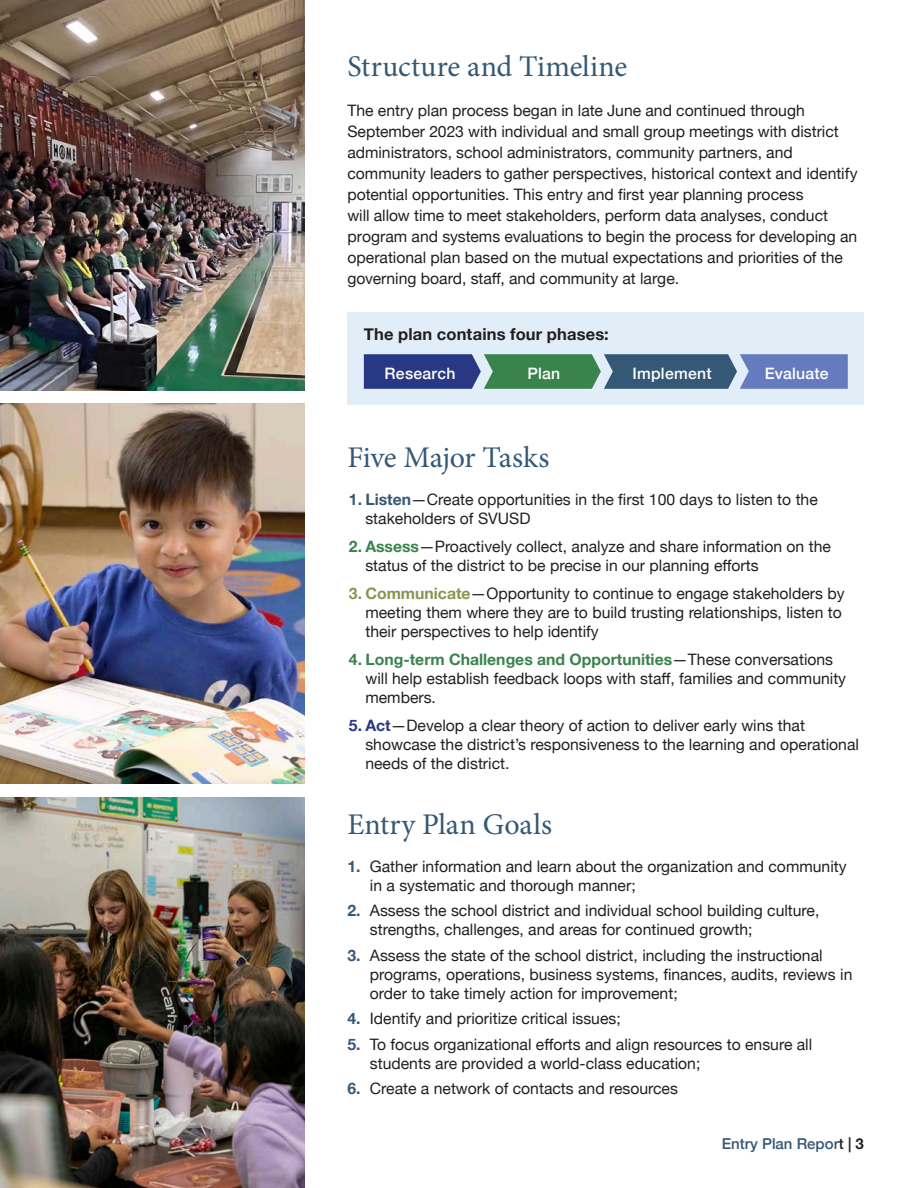
<style>
.page{position:relative;width:918px;height:1188px;background:#fff}
.page>*{position:absolute;margin:0;border:0;box-sizing:border-box;transform-origin:0 0}
.Header_1{font:30px "Minion Pro";letter-spacing:-.005em;color:#345876}
.body_text{font:700 16.5px "Helvetica Neue";letter-spacing:.01em;color:#231f20}
.numbered_list{font:15.75px/18.9px "Helvetica Neue";color:#231f20}
.body_text-2{font:15.75px/21px "Helvetica Neue";color:#231f20}
.body_text-3{font:500 15.75px "Helvetica Neue";letter-spacing:.015em;color:#fff}
.t1{font:500 15px "Helvetica Neue";color:#345876}
.s1{font-weight:700;color:#345876}
.s2{font-weight:700;color:#39834c}
.s3{font-weight:700;color:#8b934f}
.s4{font-weight:700;color:#293885}
.s5{color:#231f20}
.s6{font-weight:700;color:#231f20}
</style>
<div class="page">
<div style="left:347px;top:312px;width:517px;height:92px;background:#e1eef7"></div>
<svg style="left:364px;top:354px;width:484px;height:35px;background:#4b6e89"></svg>
<img style="left:0;top:0;width:305px;height:391px">
<img style="left:0;top:797px;width:305px;height:391px">
<img style="left:0;top:403px;width:305px;height:380px">
<p class="Header_1" style="left:347px;top:46px;width:281px">Structure and Timeline</p>
<p class="body_text-2" style="left:347px;top:101px;width:512px">The entry plan process began in late June and continued through September 2023 with individual and small group meetings with district administrators, school administrators, community partners, and community leaders to gather perspectives, historical context and identify potential opportunities. This entry and first year planning process<br>will allow time to meet stakeholders, perform data analyses, conduct program and systems evaluations to begin the process for developing an operational plan based on the mutual expectations and priorities of the governing board, staff, and community at large.</p>
<p class="body_text" style="left:364px;top:321px;width:246px">The plan contains four phases:</p>
<p class="body_text-3" style="left:385px;top:361px;width:72px">Research</p>
<p class="body_text-3" style="left:527px;top:361px;width:34px">Plan</p>
<p class="body_text-3" style="left:633px;top:361px;width:81px">Implement</p>
<p class="body_text-3" style="left:765px;top:361px;width:65px">Evaluate</p>
<p class="Header_1" style="left:347px;top:438px;width:203px">Five Major Tasks</p>
<p class="numbered_list" style="left:365px;top:491px;width:454px;text-indent:-16px"><span class="s1">1. Listen</span>—Create opportunities in the first 100 days to listen to the stakeholders of SVUSD</p>
<p class="numbered_list" style="left:365px;top:538px;width:467px;text-indent:-16px"><span class="s2">2. Assess</span>—Proactively collect, analyze and share information on the status of the district to be precise in our planning efforts</p>
<p class="numbered_list" style="left:365px;top:585px;width:481px;text-indent:-16px"><span class="s3">3. Communicate</span>—Opportunity to continue to engage stakeholders by meeting them where they are to build trusting relationships, listen to their perspectives to help identify</p>
<p class="numbered_list" style="left:365px;top:651px;width:482px;text-indent:-16px"><span class="s2">4. Long-term Challenges and Opportunities</span>—These conversations will help establish feedback loops with staff, families and community members.</p>
<p class="numbered_list" style="left:365px;top:717px;width:495px;text-indent:-16px"><span class="s4">5. Act</span>—Develop a clear theory of action to deliver early wins that showcase the district’s responsiveness to the learning and operational needs of the district.</p>
<p class="Header_1" style="left:347px;top:804px;width:206px">Entry Plan Goals</p>
<p class="numbered_list" style="left:370px;top:858px;width:478px;text-indent:-22px"><span class="s1">1.</span> Gather information and learn about the organization and community in a systematic and thorough manner;</p>
<p class="numbered_list" style="left:370px;top:902px;width:451px;text-indent:-22px"><span class="s1">2.</span> Assess the school district and individual school building culture, strengths, challenges, and areas for continued growth;</p>
<p class="numbered_list" style="left:370px;top:947px;width:484px;text-indent:-22px"><span class="s1">3.</span> Assess the state of the school district, including the instructional programs, operations, business systems, finances, audits, reviews in order to take timely action for improvement;</p>
<p class="numbered_list" style="left:347px;top:1010px;width:275px"><span class="s1">4.</span> Identify and prioritize critical issues;</p>
<p class="numbered_list" style="left:370px;top:1036px;width:444px;text-indent:-22px"><span class="s1">5.</span> To focus organizational efforts and align resources to ensure all students are provided a world-class education;</p>
<p class="numbered_list" style="left:347px;top:1080px;width:332px"><span class="s1">6.</span> Create a network of contacts and resources</p>
<p class="t1" style="left:722px;top:1131px;width:144px">Entry Plan Repor<span class="s5">t |</span> <span class="s6">3</span></p>
</div>
